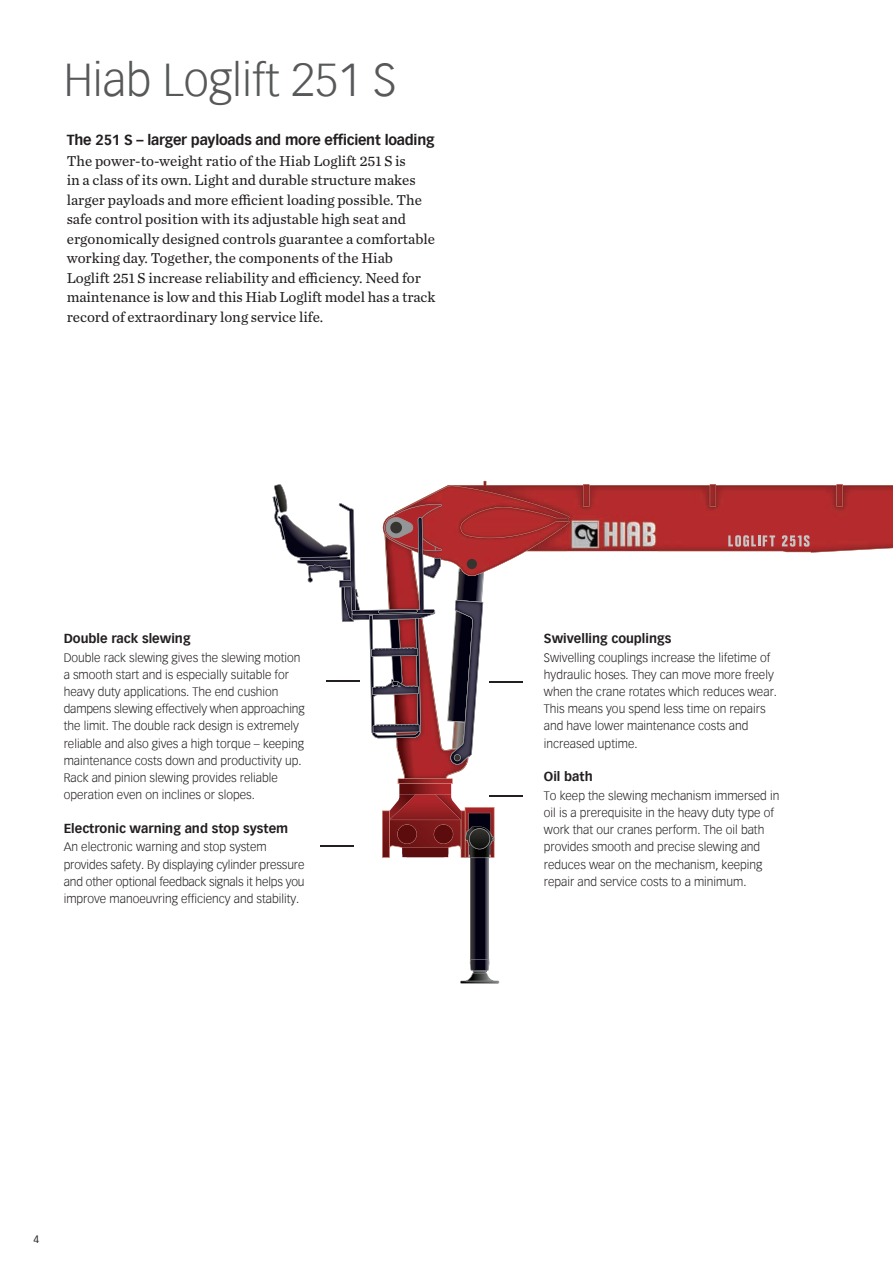
<style>
.page{position:relative;width:893px;height:1263px;background:#fff}
.page>*{position:absolute;margin:0;border:0;box-sizing:border-box;transform-origin:0 0}
.t1{font:300 45px "Vectora Com";color:#57585a}
.t2{font:15px/19.5px "Chronicle Text G2";color:#231f20}
.t3{font:700 14.25px "Vectora Com";letter-spacing:-.015em;color:#231f20}
.t4{font:700 12.75px "Vectora Com";color:#231f20}
.t5{font:300 12px/17.2px "Vectora Com";color:#231f20}
.t6{font:10.5px "Vectora Com";color:#231f20}
</style>
<div class="page">
<svg style="left:273px;top:481px;width:620px;height:502px"></svg>
<hr style="left:326px;top:680px;width:34px;height:1px;background:#231f20">
<hr style="left:489px;top:795px;width:34px;height:1px;background:#231f20">
<hr style="left:320px;top:845px;width:34px;height:1px;background:#231f20">
<hr style="left:489px;top:681px;width:34px;height:1px;background:#231f20">
<h1 class="t1" style="left:64px;top:53px;width:334px">Hiab Loglift 251 S</h1>
<p class="t3" style="left:67px;top:131px;width:369px">The 251 S – larger payloads and more efficient loading</p>
<p class="t2" style="left:67px;top:150px;width:370px">The power-to-weight ratio of the Hiab Loglift 251 S is<br>in a class of its own. Light and durable structure makes larger payloads and more efficient loading possible. The safe control position with its adjustable high seat and ergonomically designed controls guarantee a comfortable working day. Together, the components of the Hiab Loglift 251 S increase reliability and efficiency. Need for maintenance is low and this Hiab Loglift model has a track record of extraordinary long service life.</p>
<p class="t4" style="left:64px;top:630px;width:128px">Double rack slewing</p>
<p class="t5" style="left:64px;top:648px;width:242px">Double rack slewing gives the slewing motion a smooth start and is especially suitable for heavy duty applications. The end cushion dampens slewing effectively when approaching the limit. The double rack design is extremely reliable and also gives a high torque – keeping maintenance costs down and productivity up.<br>Rack and pinion slewing provides reliable operation even on inclines or slopes.</p>
<p class="t4" style="left:64px;top:820px;width:226px">Electronic warning and stop system</p>
<p class="t5" style="left:64px;top:838px;width:242px">An electronic warning and stop system provides safety. By displaying cylinder pressure and other optional feedback signals it helps you improve manoeuvring efficiency and stability.</p>
<p class="t4" style="left:544px;top:630px;width:129px">Swivelling couplings</p>
<p class="t5" style="left:544px;top:648px;width:235px">Swivelling couplings increase the lifetime of hydraulic hoses. They can move more freely when the crane rotates which reduces wear.<br>This means you spend less time on repairs and have lower maintenance costs and increased uptime.</p>
<p class="t4" style="left:544px;top:768px;width:50px">Oil bath</p>
<p class="t5" style="left:544px;top:786px;width:237px">To keep the slewing mechanism immersed in oil is a prerequisite in the heavy duty type of work that our cranes perform. The oil bath provides smooth and precise slewing and reduces wear on the mechanism, keeping repair and service costs to a minimum.</p>
<p class="t6" style="left:33px;top:1233px;width:7px">4</p>
</div>
